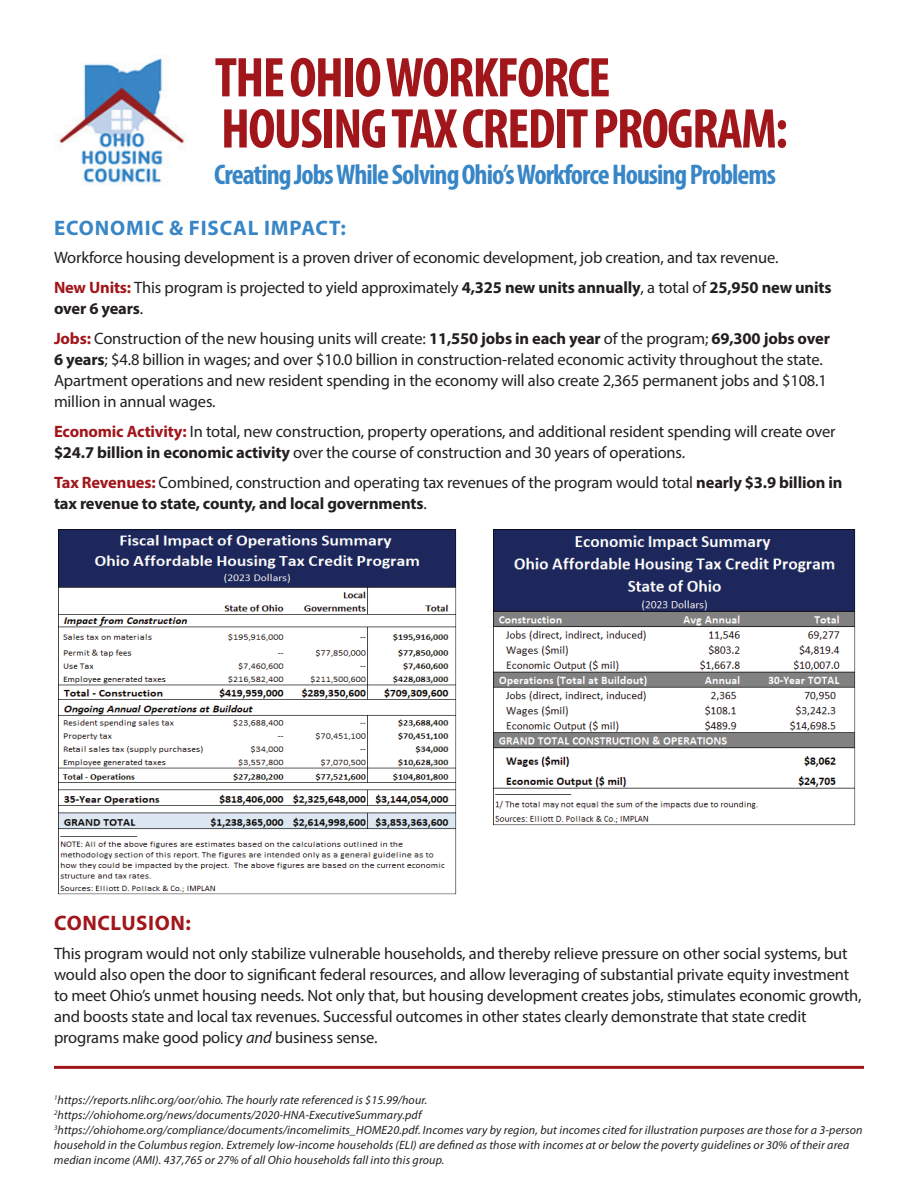
<style>
.page{position:relative;width:918px;height:1188px;background:#fff}
.page>*{position:absolute;margin:0;border:0;box-sizing:border-box;transform-origin:0 0}
.t1{font:700 condensed 56.55px/51.2px "Myriad Pro";letter-spacing:-.03em;color:#a1161a}
.t2{font:700 condensed 28.5px "Myriad Pro";letter-spacing:-.035em;color:#3986c6}
.t3{font:700 21px "Myriad Pro";letter-spacing:.04em;color:#3986c6}
.t4{font:700 21px "Myriad Pro";letter-spacing:.03em;color:#a1161a}
.t5{font:16.5px/21px "Myriad Pro";letter-spacing:-.01em;color:#231f20}
.t6{font:italic 12px/15px "Myriad Pro";letter-spacing:.01em;color:#231f20}
.s1{font-weight:700;color:#a1161a}
.s2{font-weight:700}
.s3{font-style:italic}
</style>
<div class="page">
<hr style="left:54px;top:1066px;width:810px;height:3px;background:#a1161a">
<img style="left:56px;top:58px;width:130px;height:126px">
<img style="left:58px;top:529px;width:398px;height:366px">
<img style="left:493px;top:529px;width:363px;height:296px">
<h1 class="t1" style="left:215px;top:51px;width:575px">THE OHIO WORKFORCE<br>HOUSING TAX CREDIT PROGRAM:</h1>
<h2 class="t2" style="left:214px;top:156px;width:563px">Creating Jobs While Solving Ohio’s Workforce Housing Problems</h2>
<p class="t3" style="left:54px;top:214px;width:293px">ECONOMIC &amp; FISCAL IMPACT:</p>
<p class="t5" style="left:54px;top:242px;width:779px;line-height:30px">Workforce housing development is a proven driver of economic development, job creation, and tax revenue.<br><span class="s1">New Units:</span> This program is projected to yield approximately <span class="s2">4,325 new units annually</span>, a total of <span class="s2">25,950 new units</span></p>
<p class="t5" style="left:54px;top:293px;width:777px;line-height:30px"><span class="s2">over 6 years</span>.<br><span class="s1">Jobs:</span> Construction of the new housing units will create: <span class="s2">11,550 jobs in each year</span> of the program; <span class="s2">69,300 jobs over</span></p>
<p class="t5" style="left:54px;top:349px;width:775px"><span class="s2">6 years</span>; $4.8 billion in wages; and over $10.0 billion in construction-related economic activity throughout the state.<br>Apartment operations and new resident spending in the economy will also create 2,365 permanent jobs and $108.1 million in annual wages.</p>
<p class="t5" style="left:54px;top:421px;width:783px"><span class="s1">Economic Activity:</span> In total, new construction, property operations, and additional resident spending will create over <span class="s2">$24.7 billion in economic activity</span> over the course of construction and 30 years of operations.</p>
<p class="t5" style="left:54px;top:472px;width:790px"><span class="s1">Tax Revenues:</span> Combined, construction and operating tax revenues of the program would total <span class="s2">nearly $3.9 billion in tax revenue to state, county, and local governments</span>.</p>
<p class="t4" style="left:54px;top:910px;width:138px">CONCLUSION:</p>
<p class="t5" style="left:54px;top:943px;width:809px">This program would not only stabilize vulnerable households, and thereby relieve pressure on other social systems, but would also open the door to significant federal resources, and allow leveraging of substantial private equity investment to meet Ohio’s unmet housing needs. Not only that, but housing development creates jobs, stimulates economic growth, and boosts state and local tax revenues. Successful outcomes in other states clearly demonstrate that state credit programs make good policy <span class="s3">and</span> business sense.</p>
<p class="t6" style="left:54px;top:1092px;width:810px"><sup>1</sup>https://reports.nlihc.org/oor/ohio. The hourly rate referenced is $15.99/hour.<br><sup>2</sup>https://ohiohome.org/news/documents/2020-HNA-ExecutiveSummary.pdf<br><sup>3</sup>https://ohiohome.org/compliance/documents/incomelimits_HOME20.pdf. Incomes vary by region, but incomes cited for illustration purposes are those for a 3-person household in the Columbus region. Extremely low-income households (ELI) are defined as those with incomes at or below the poverty guidelines or 30% of their area median income (AMI). 437,765 or 27% of all Ohio households fall into this group.</p>
</div>
